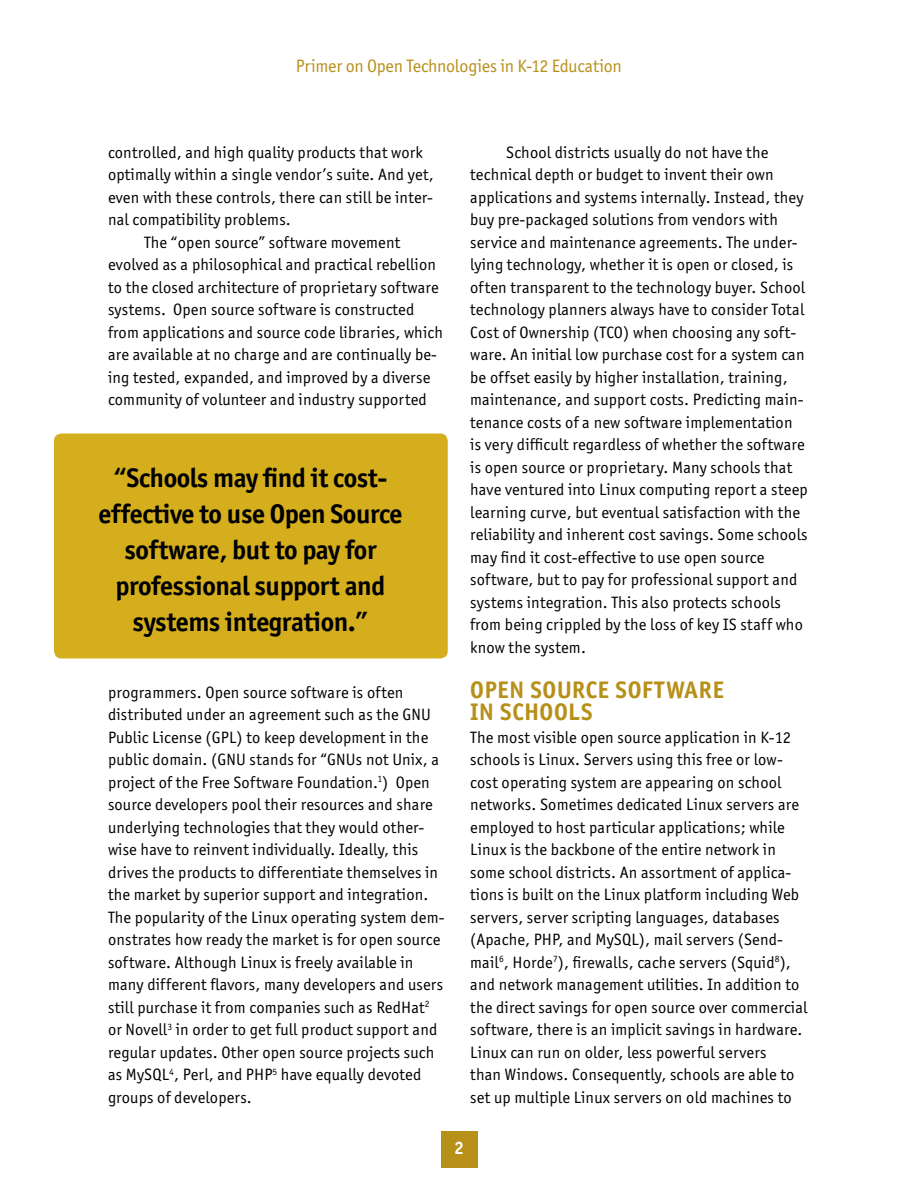
<style>
.page{position:relative;width:918px;height:1188px;background:#fff}
.page>*{position:absolute;margin:0;border:0;box-sizing:border-box;transform-origin:0 0}
.Pull_Quote{font:700 27px/36px "Officina San ITC";letter-spacing:-.015em;color:#000;text-align:center}
.Head_-_A{font:700 24px/22.5px "Officina San ITC";letter-spacing:.025em;color:#b7901a}
.Running_Head{font:18px "Officina San ITC";letter-spacing:-.015em;color:#b7901a}
.t1{font:700 18px "Officina San ITC";color:#fff}
.Body_Text{font:16.5px/22.5px "Officina San ITC";letter-spacing:.01em;color:#000}
.Body_Text_-_No_Indent{font:16.5px/22.5px "Officina San ITC";letter-spacing:.01em;color:#000}
</style>
<div class="page">
<div style="left:441px;top:1131px;width:36px;height:37px;background:#b7901a"></div>
<div style="left:54px;top:433px;width:394px;height:225px;background:#d5ae1d"></div>
<p class="Running_Head" style="left:296px;top:56px;width:327px">Primer on Open Technologies in K-12 Education</p>
<p class="Body_Text_-_No_Indent" style="left:108px;top:141px;width:327px">controlled, and high quality products that work optimally within a single vendor’s suite. And yet, even with these controls, there can still be inter&shy;nal compatibility problems.</p>
<p class="Body_Text" style="left:108px;top:231px;width:336px;text-indent:36px">The “open source” software movement evolved as a philosophical and practical rebellion to the closed architecture of proprietary software systems. Open source software is constructed from applications and source code libraries, which are available at no charge and are continually be&shy;ing tested, expanded, and improved by a diverse community of volunteer and industry supported</p>
<p class="Pull_Quote" style="left:98px;top:460px;width:306px">“Schools may find it cost&shy;effective to use Open Source software, but to pay for professional support and systems integration.”</p>
<p class="Body_Text" style="left:108px;top:681px;width:338px">programmers. Open source software is often distributed under an agreement such as the GNU Public License (GPL) to keep development in the public domain. (GNU stands for “GNUs not Unix, a project of the Free Software Foundation.<sup>1</sup>) Open source developers pool their resources and share underlying technologies that they would other&shy;wise have to reinvent individually. Ideally, this drives the products to differentiate themselves in the market by superior support and integration.<br>The popularity of the Linux operating system dem&shy;onstrates how ready the market is for open source software. Although Linux is freely available in many different flavors, many developers and users still purchase it from companies such as RedHat<sup>2 </sup>or Novell<sup>3</sup> in order to get full product support and regular updates. Other open source projects such as MySQL<sup>4</sup>, Perl, and PHP<sup>5</sup> have equally devoted groups of developers.</p>
<p class="Body_Text" style="left:470px;top:141px;width:339px;text-indent:36px">School districts usually do not have the technical depth or budget to invent their own applications and systems internally. Instead, they buy pre-packaged solutions from vendors with service and maintenance agreements. The under&shy;lying technology, whether it is open or closed, is often transparent to the technology buyer. School technology planners always have to consider Total Cost of Ownership (TCO) when choosing any soft&shy;ware. An initial low purchase cost for a system can be offset easily by higher installation, training, maintenance, and support costs. Predicting main&shy;tenance costs of a new software implementation<br>is very difficult regardless of whether the software is open source or proprietary. Many schools that have ventured into Linux computing report a steep learning curve, but eventual satisfaction with the reliability and inherent cost savings. Some schools may find it cost-effective to use open source software, but to pay for professional support and systems integration. This also protects schools from being crippled by the loss of key IS staff who know the system.</p>
<p class="Head_-_A" style="left:470px;top:678px;width:255px">OPEN SOURCE SOFTWARE<br>IN SCHOOLS</p>
<p class="Body_Text_-_No_Indent" style="left:470px;top:726px;width:339px">The most visible open source application in K-12 schools is Linux. Servers using this free or low&shy;cost operating system are appearing on school networks. Sometimes dedicated Linux servers are employed to host particular applications; while Linux is the backbone of the entire network in some school districts. An assortment of applica&shy;tions is built on the Linux platform including Web servers, server scripting languages, databases (Apache, PHP, and MySQL), mail servers (Send&shy;mail<sup>6</sup>, Horde<sup>7</sup>), firewalls, cache servers (Squid<sup>8</sup>), and network management utilities. In addition to the direct savings for open source over commercial software, there is an implicit savings in hardware.<br>Linux can run on older, less powerful servers<br>than Windows. Consequently, schools are able to set up multiple Linux servers on old machines to</p>
<p class="t1" style="left:454px;top:1137px;width:11px">2</p>
</div>
